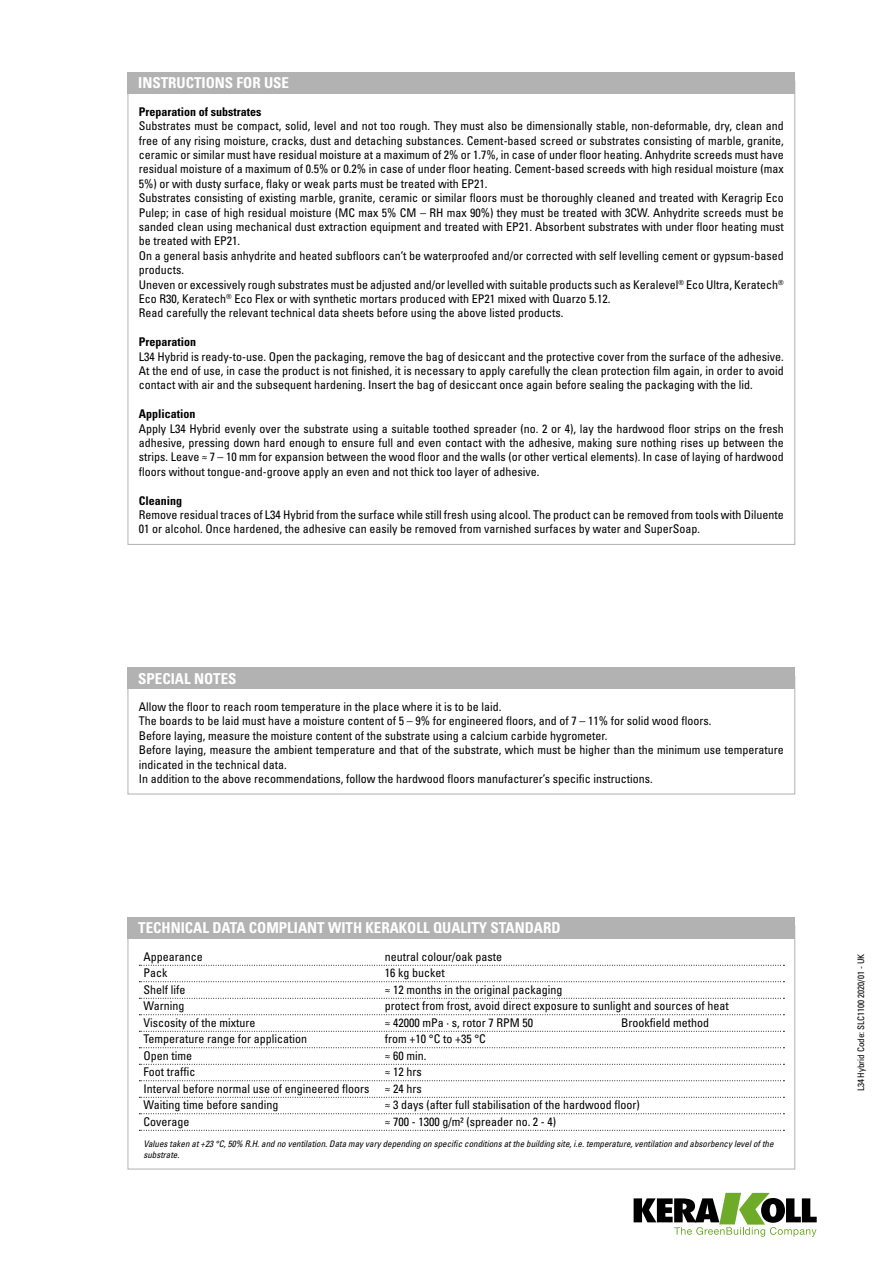
<style>
.page{position:relative;width:893px;height:1263px;background:#fff}
.page>*{position:absolute;margin:0;border:0;box-sizing:border-box;transform-origin:0 0}
.t1{font:700 condensed 15px "Univers LT Std";color:#fff}
.t2{font:condensed 12px/14.4px "Univers LT Std";color:#000}
.t3{font:700 condensed 12px "Univers LT Std";color:#000}
.t4{font:italic condensed 9px/10.8px "Univers LT Std";color:#000}
.t5{font:condensed 9px "Univers LT Std";color:#000}
</style>
<div class="page">
<svg style="left:634px;top:1193px;width:183px;height:44px"></svg>
<div style="left:128px;top:72px;width:667px;height:22px;background:#b3b2b2"></div>
<div style="left:128px;top:676px;width:667px;height:118px;border:1px solid #b3b2b2"></div>
<div style="left:128px;top:667px;width:667px;height:22px;background:#b3b2b2"></div>
<svg style="left:139px;top:965px;width:645px;height:1px"></svg>
<svg style="left:139px;top:981px;width:645px;height:1px"></svg>
<svg style="left:139px;top:998px;width:645px;height:1px"></svg>
<svg style="left:139px;top:1014px;width:645px;height:1px"></svg>
<svg style="left:139px;top:1031px;width:645px;height:1px"></svg>
<svg style="left:139px;top:1047px;width:645px;height:1px"></svg>
<svg style="left:139px;top:1064px;width:645px;height:1px"></svg>
<svg style="left:139px;top:1080px;width:645px;height:1px"></svg>
<svg style="left:139px;top:1097px;width:645px;height:1px"></svg>
<svg style="left:139px;top:1113px;width:645px;height:1px"></svg>
<svg style="left:139px;top:1130px;width:645px;height:1px"></svg>
<div style="left:128px;top:917px;width:667px;height:21px;background:#b3b2b2"></div>
<p class="t1" style="left:138px;top:74px;width:152px">INSTRUCTIONS FOR USE</p>
<p class="t3" style="left:139px;top:104px;width:124px">Preparation of substrates</p>
<p class="t2" style="left:139px;top:119px;width:646px">Substrates must be compact, solid, level and not too rough. They must also be dimensionally stable, non-deformable, dry, clean and free of any rising moisture, cracks, dust and detaching substances. Cement-based screed or substrates consisting of marble, granite, ceramic or similar must have residual moisture at a maximum of 2% or 1.7%, in case of under floor heating. Anhydrite screeds must have residual moisture of a maximum of 0.5% or 0.2% in case of under floor heating. Cement-based screeds with high residual moisture (max 5%) or with dusty surface, flaky or weak parts must be treated with EP21.<br>Substrates consisting of existing marble, granite, ceramic or similar floors must be thoroughly cleaned and treated with Keragrip Eco Pulep; in case of high residual moisture (MC max 5% CM – RH max 90%) they must be treated with 3CW. Anhydrite screeds must be sanded clean using mechanical dust extraction equipment and treated with EP21. Absorbent substrates with under floor heating must be treated with EP21.<br>On a general basis anhydrite and heated subfloors can’t be waterproofed and/or corrected with self levelling cement or gypsum-based products.<br>Uneven or excessively rough substrates must be adjusted and/or levelled with suitable products such as Keralevel<sup>®</sup> Eco Ultra, Keratech<sup>® </sup>Eco R30, Keratech<sup>®</sup> Eco Flex or with synthetic mortars produced with EP21 mixed with Quarzo 5.12.<br>Read carefully the relevant technical data sheets before using the above listed products.</p>
<p class="t3" style="left:139px;top:335px;width:59px">Preparation</p>
<p class="t2" style="left:139px;top:349px;width:646px;text-align:justify">L34 Hybrid is ready-to-use. Open the packaging, remove the bag of desiccant and the protective cover from the surface of the adhesive.<br>At the end of use, in case the product is not finished, it is necessary to apply carefully the clean protection film again, in order to avoid contact with air and the subsequent hardening. Insert the bag of desiccant once again before sealing the packaging with the lid.</p>
<p class="t3" style="left:139px;top:407px;width:58px">Application</p>
<p class="t2" style="left:139px;top:421px;width:646px;text-align:justify">Apply L34 Hybrid evenly over the substrate using a suitable toothed spreader (no. 2 or 4), lay the hardwood floor strips on the fresh adhesive, pressing down hard enough to ensure full and even contact with the adhesive, making sure nothing rises up between the strips. Leave ≈ 7 – 10 mm for expansion between the wood floor and the walls (or other vertical elements). In case of laying of hardwood floors without tongue-and-groove apply an even and not thick too layer of adhesive.</p>
<p class="t3" style="left:139px;top:493px;width:45px">Cleaning</p>
<p class="t2" style="left:139px;top:507px;width:646px">Remove residual traces of L34 Hybrid from the surface while still fresh using alcool. The product can be removed from tools with Diluente<br>01 or alcohol. Once hardened, the adhesive can easily be removed from varnished surfaces by water and SuperSoap.</p>
<p class="t1" style="left:138px;top:669px;width:100px">SPECIAL NOTES</p>
<p class="t2" style="left:139px;top:699px;width:646px">Allow the floor to reach room temperature in the place where it is to be laid.<br>The boards to be laid must have a moisture content of 5 – 9% for engineered floors, and of 7 – 11% for solid wood floors.<br>Before laying, measure the moisture content of the substrate using a calcium carbide hygrometer.<br>Before laying, measure the ambient temperature and that of the substrate, which must be higher than the minimum use temperature indicated in the technical data.<br>In addition to the above recommendations, follow the hardwood floors manufacturer’s specific instructions.</p>
<p class="t1" style="left:138px;top:919px;width:424px">TECHNICAL DATA COMPLIANT WITH KERAKOLL QUALITY STANDARD</p>
<p class="t2" style="left:143px;top:949px;width:61px">Appearance</p>
<p class="t2" style="left:385px;top:949px;width:119px">neutral colour/oak paste</p>
<p class="t2" style="left:143px;top:965px;width:25px">Pack</p>
<p class="t2" style="left:385px;top:965px;width:61px">16 kg bucket</p>
<p class="t2" style="left:143px;top:982px;width:43px">Shelf life</p>
<p class="t2" style="left:385px;top:982px;width:179px">≈ 12 months in the original packaging</p>
<p class="t2" style="left:143px;top:998px;width:42px">Warning</p>
<p class="t2" style="left:385px;top:998px;width:345px">protect from frost, avoid direct exposure to sunlight and sources of heat</p>
<p class="t2" style="left:143px;top:1015px;width:113px">Viscosity of the mixture</p>
<p class="t2" style="left:385px;top:1015px;width:150px">≈ 42000 mPa · s, rotor 7 RPM 50</p>
<p class="t2" style="left:621px;top:1015px;width:89px">Brookfield method</p>
<p class="t2" style="left:143px;top:1031px;width:165px">Temperature range for application</p>
<p class="t2" style="left:385px;top:1031px;width:102px">from +10 °C to +35 °C</p>
<p class="t2" style="left:143px;top:1048px;width:50px">Open time</p>
<p class="t2" style="left:385px;top:1048px;width:43px">≈ 60 min.</p>
<p class="t2" style="left:143px;top:1064px;width:53px">Foot traffic</p>
<p class="t2" style="left:385px;top:1064px;width:38px">≈ 12 hrs</p>
<p class="t2" style="left:143px;top:1081px;width:227px">Interval before normal use of engineered floors</p>
<p class="t2" style="left:385px;top:1081px;width:38px">≈ 24 hrs</p>
<p class="t2" style="left:143px;top:1097px;width:136px">Waiting time before sanding</p>
<p class="t2" style="left:385px;top:1097px;width:256px">≈ 3 days (after full stabilisation of the hardwood floor)</p>
<p class="t2" style="left:143px;top:1114px;width:47px">Coverage</p>
<p class="t2" style="left:385px;top:1114px;width:173px">≈ 700 - 1300 g/m² (spreader no. 2 - 4)</p>
<p class="t4" style="left:143px;top:1138px;width:632px">Values taken at +23 °C, 50% R.H. and no ventilation. Data may vary depending on specific conditions at the building site, i.e. temperature, ventilation and absorbency level of the substrate.</p>
<p class="t5" style="left:855px;top:1091px;width:139px;rotate:-90deg">L34Hybrid Code: SLC1100 2020/01 - UK</p>
</div>
